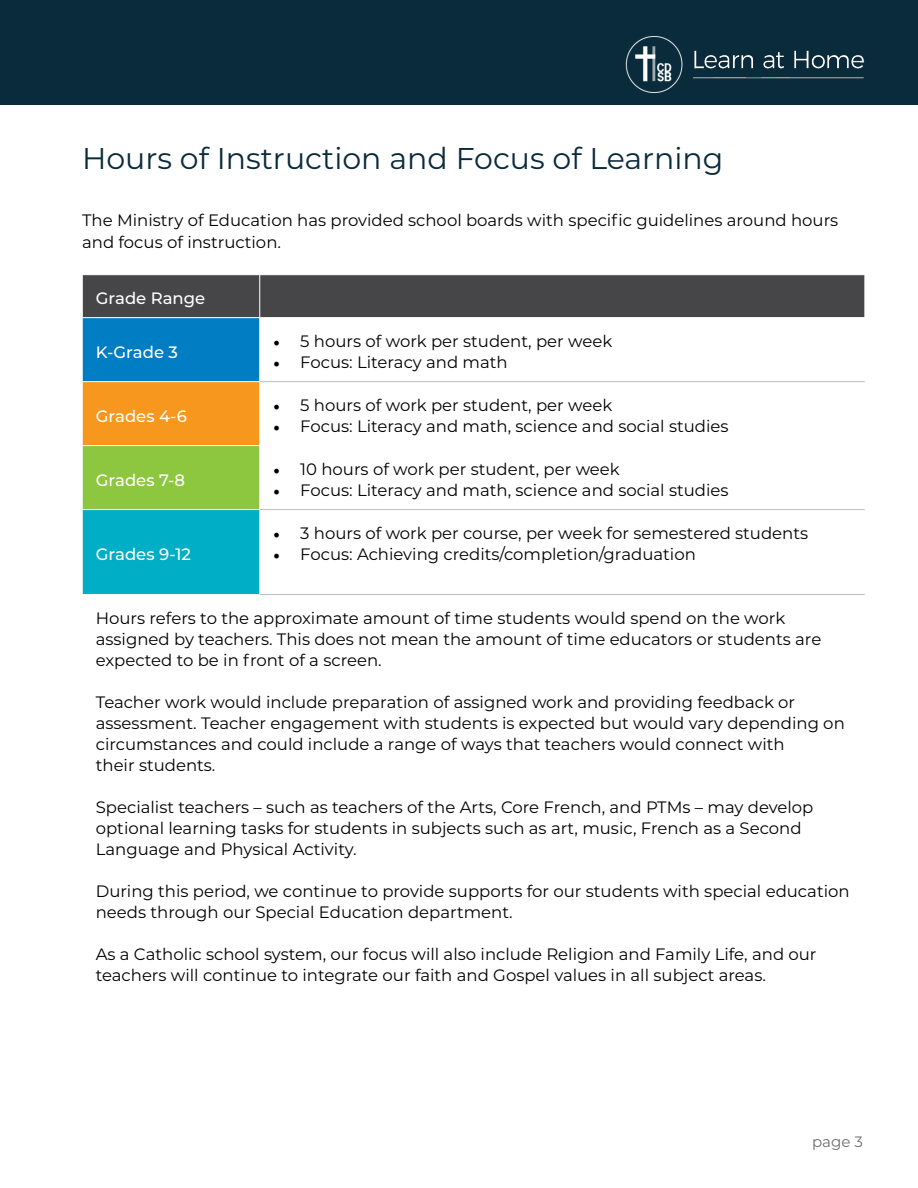
<style>
.page{position:relative;width:918px;height:1188px;background:#fff}
.page>*{position:absolute;margin:0;border:0;box-sizing:border-box;transform-origin:0 0}
.t1{font:30px "Montserrat";color:#0a2b3b}
.t2{font:16.5px/21px "Montserrat";color:#000}
.t3{font:500 16.5px "Montserrat";color:#fff}
.t4{font:15px "Montserrat";color:#6d6e71}
.s1{font-family:"Minion Pro";font-size:18px}
</style>
<div class="page">
<div style="left:0;top:0;width:918px;height:105px;background:#0a2b3b"></div>
<img style="left:626px;top:36px;width:239px;height:57px">
<div style="left:83px;top:275px;width:782px;height:42px;background:#464547"></div>
<div style="left:82px;top:318px;width:178px;height:64px;background:#007dc3"></div>
<div style="left:82px;top:382px;width:178px;height:64px;background:#f8971d"></div>
<div style="left:82px;top:446px;width:178px;height:64px;background:#8dc63f"></div>
<div style="left:82px;top:510px;width:178px;height:85px;background:#00aec5"></div>
<hr style="left:82px;top:318px;width:1px;height:63px;background:#fff">
<hr style="left:82px;top:381px;width:178px;height:1px;background:#fff">
<hr style="left:82px;top:382px;width:1px;height:63px;background:#fff">
<hr style="left:82px;top:445px;width:178px;height:1px;background:#fff">
<hr style="left:82px;top:446px;width:1px;height:63px;background:#fff">
<hr style="left:259px;top:446px;width:1px;height:63px;background:#fff">
<hr style="left:82px;top:509px;width:178px;height:1px;background:#fff">
<hr style="left:82px;top:510px;width:1px;height:84px;background:#fff">
<hr style="left:259px;top:510px;width:1px;height:84px;background:#fff">
<hr style="left:82px;top:594px;width:178px;height:1px;background:#fff">
<hr style="left:260px;top:509px;width:605px;height:1px;background:#bcbec0">
<hr style="left:260px;top:594px;width:605px;height:1px;background:#bcbec0">
<hr style="left:259px;top:318px;width:1px;height:63px;background:#fff">
<hr style="left:259px;top:382px;width:1px;height:63px;background:#fff">
<hr style="left:260px;top:381px;width:605px;height:1px;background:#bcbec0">
<hr style="left:259px;top:275px;width:1px;height:42px;background:#fff">
<h1 class="t1" style="left:82px;top:138px;width:643px">Hours of Instruction and Focus of Learning</h1>
<p class="t2" style="left:82px;top:210px;width:758px">The Ministry of Education has provided school boards with specific guidelines around hours and focus of instruction.</p>
<p class="t3" style="left:96px;top:287px;width:111px">Grade Range</p>
<p class="t3" style="left:96px;top:340px;width:84px">K-Grade 3</p>
<p class="t3" style="left:96px;top:404px;width:93px">Grades 4-6</p>
<p class="t3" style="left:96px;top:468px;width:91px">Grades 7-8</p>
<p class="t3" style="left:96px;top:543px;width:97px">Grades 9-12</p>
<p class="t2" style="left:273px;top:330px;width:341px"><span class="s1">•</span> 5 hours of work per student, per week</p>
<p class="t2" style="left:273px;top:351px;width:236px"><span class="s1">•</span> Focus: Literacy and math</p>
<p class="t2" style="left:273px;top:394px;width:341px"><span class="s1">•</span> 5 hours of work per student, per week</p>
<p class="t2" style="left:273px;top:415px;width:457px"><span class="s1">•</span> Focus: Literacy and math, science and social studies</p>
<p class="t2" style="left:273px;top:458px;width:348px"><span class="s1">•</span> 10 hours of work per student, per week</p>
<p class="t2" style="left:273px;top:479px;width:457px"><span class="s1">•</span> Focus: Literacy and math, science and social studies</p>
<p class="t2" style="left:273px;top:522px;width:536px"><span class="s1">•</span> 3 hours of work per course, per week for semestered students</p>
<p class="t2" style="left:273px;top:543px;width:424px"><span class="s1">•</span> Focus: Achieving credits/completion/graduation</p>
<p class="t2" style="left:96px;top:607px;width:727px">Hours refers to the approximate amount of time students would spend on the work assigned by teachers. This does not mean the amount of time educators or students are expected to be in front of a screen.</p>
<p class="t2" style="left:96px;top:691px;width:751px">Teacher work would include preparation of assigned work and providing feedback or assessment. Teacher engagement with students is expected but would vary depending on circumstances and could include a range of ways that teachers would connect with<br>their students.</p>
<p class="t2" style="left:96px;top:796px;width:719px">Specialist teachers – such as teachers of the Arts, Core French, and PTMs – may develop optional learning tasks for students in subjects such as art, music, French as a Second<br>Language and Physical Activity.</p>
<p class="t2" style="left:96px;top:880px;width:755px">During this period, we continue to provide supports for our students with special education needs through our Special Education department.</p>
<p class="t2" style="left:96px;top:943px;width:722px">As a Catholic school system, our focus will also include Religion and Family Life, and our teachers will continue to integrate our faith and Gospel values in all subject areas.</p>
<p class="t4" style="left:812px;top:1131px;width:52px">page 3</p>
</div>
